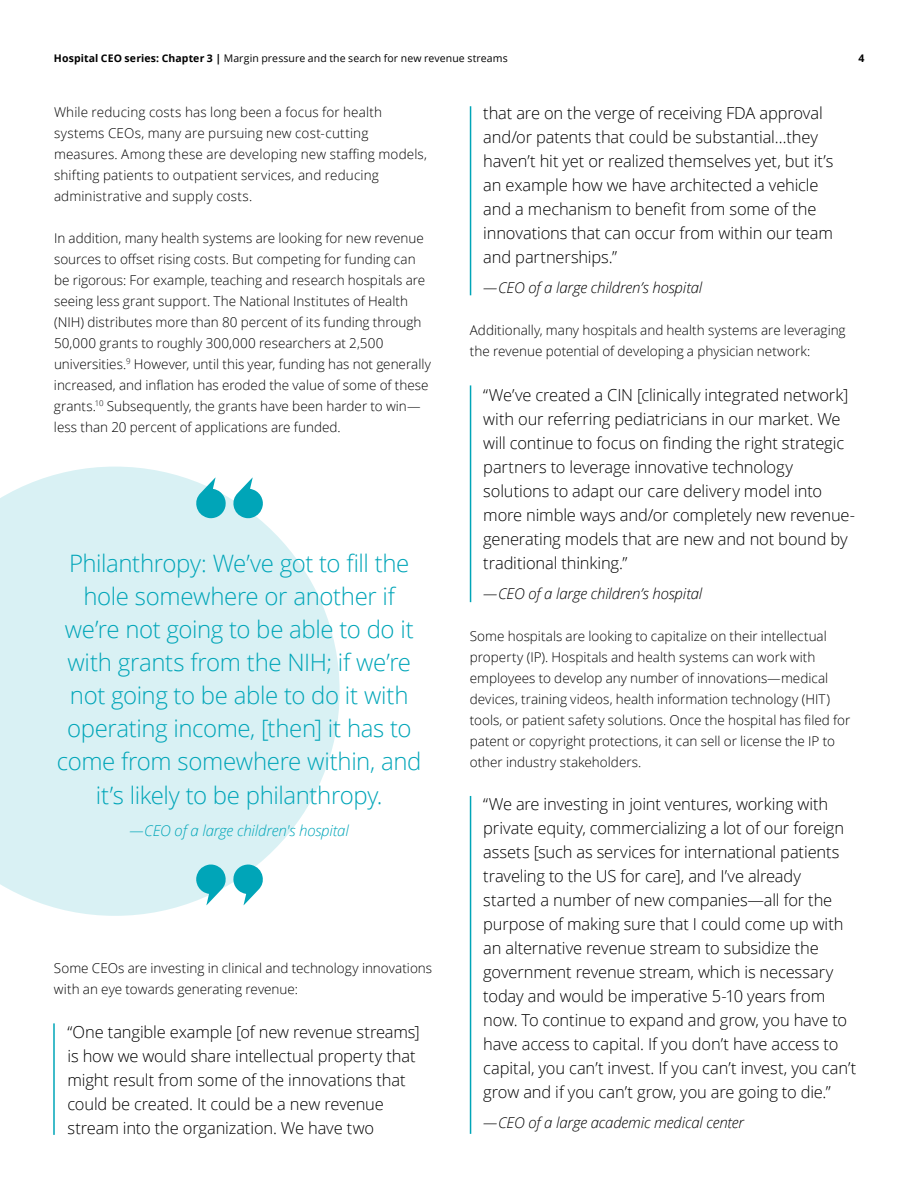
<style>
.page{position:relative;width:918px;height:1188px;background:#fff}
.page>*{position:absolute;margin:0;border:0;box-sizing:border-box;transform-origin:0 0}
.t1{font:300 24px/33.2px "Open Sans";letter-spacing:-.015em;color:#00a5b8;text-align:center}
.t2{font:300 16.5px/24px "Open Sans";letter-spacing:-.01em;color:#000}
.t3{font:italic 300 15px "Open Sans";letter-spacing:-.01em;color:#000}
.t4{font:italic 300 15px "Open Sans";letter-spacing:-.01em;color:#00a5b8}
.t5{font:300 13.5px/21px "Open Sans";color:#000}
.t6{font:10.5px "Open Sans";letter-spacing:.01em;color:#000}
.t7{font:700 10.5px "Open Sans";color:#000}
.s1{font-weight:700}
</style>
<div class="page">
<svg style="left:0;top:467px;width:340px;height:449px;background:#def2f5"></svg>
<svg style="left:233px;top:477px;width:30px;height:41px"></svg>
<svg style="left:196px;top:477px;width:30px;height:41px"></svg>
<svg style="left:196px;top:865px;width:30px;height:40px"></svg>
<svg style="left:233px;top:865px;width:31px;height:40px"></svg>
<hr style="left:53px;top:1023px;width:2px;height:112px;background:#00a5b8">
<hr style="left:470px;top:106px;width:1px;height:189px;background:#00a5b8">
<hr style="left:470px;top:385px;width:1px;height:217px;background:#00a5b8">
<hr style="left:470px;top:796px;width:1px;height:338px;background:#00a5b8">
<p class="t6" style="left:54px;top:51px;width:455px"><span class="s1">Hospital CEO series: Chapter 3 |</span> Margin pressure and the search for new revenue streams</p>
<p class="t7" style="left:858px;top:51px;width:7px">4</p>
<p class="t5" style="left:54px;top:101px;width:375px">While reducing costs has long been a focus for health systems CEOs, many are pursuing new cost-cutting measures. Among these are developing new staffing models, shifting patients to outpatient services, and reducing administrative and supply costs.</p>
<p class="t5" style="left:54px;top:227px;width:378px">In addition, many health systems are looking for new revenue sources to offset rising costs. But competing for funding can be rigorous: For example, teaching and research hospitals are seeing less grant support. The National Institutes of Health (NIH) distributes more than 80 percent of its funding through 50,000 grants to roughly 300,000 researchers at 2,500 universities.<sup>9</sup> However, until this year, funding has not generally increased, and inflation has eroded the value of some of these grants.<sup>10</sup> Subsequently, the grants have been harder to win— less than 20 percent of applications are funded.</p>
<p class="t1" style="left:57px;top:546px;width:366px">Philanthropy: We’ve got to fill the hole somewhere or another if we’re not going to be able to do it with grants from the NIH; if we’re not going to be able to do it with operating income, [then] it has to come from somewhere within, and it’s likely to be philanthropy.</p>
<p class="t4" style="left:130px;top:820px;width:221px">—CEO of a large children's hospital</p>
<p class="t5" style="left:54px;top:957px;width:380px">Some CEOs are investing in clinical and technology innovations with an eye towards generating revenue:</p>
<p class="t2" style="left:68px;top:1019px;width:354px">“One tangible example [of new revenue streams] is how we would share intellectual property that might result from some of the innovations that could be created. It could be a new revenue stream into the organization. We have two</p>
<p class="t2" style="left:483px;top:100px;width:352px">that are on the verge of receiving FDA approval and/or patents that could be substantial…they haven’t hit yet or realized themselves yet, but it’s an example how we have architected a vehicle and a mechanism to benefit from some of the innovations that can occur from within our team and partnerships.”</p>
<p class="t3" style="left:483px;top:277px;width:220px">—CEO of a large children’s hospital</p>
<p class="t5" style="left:470px;top:319px;width:377px">Additionally, many hospitals and health systems are leveraging the revenue potential of developing a physician network:</p>
<p class="t2" style="left:483px;top:382px;width:373px">“We’ve created a CIN [clinically integrated network] with our referring pediatricians in our market. We will continue to focus on finding the right strategic partners to leverage innovative technology solutions to adapt our care delivery model into more nimble ways and/or completely new revenue&shy;generating models that are new and not bound by traditional thinking.”</p>
<p class="t3" style="left:483px;top:583px;width:220px">—CEO of a large children’s hospital</p>
<p class="t5" style="left:470px;top:625px;width:382px">Some hospitals are looking to capitalize on their intellectual property (IP). Hospitals and health systems can work with employees to develop any number of innovations—medical devices, training videos, health information technology (HIT) tools, or patient safety solutions. Once the hospital has filed for patent or copyright protections, it can sell or license the IP to other industry stakeholders.</p>
<p class="t2" style="left:483px;top:792px;width:375px">“We are investing in joint ventures, working with private equity, commercializing a lot of our foreign assets [such as services for international patients traveling to the US for care], and I’ve already started a number of new companies—all for the purpose of making sure that I could come up with an alternative revenue stream to subsidize the government revenue stream, which is necessary today and would be imperative 5-10 years from now. To continue to expand and grow, you have to have access to capital. If you don’t have access to capital, you can’t invest. If you can’t invest, you can’t grow and if you can’t grow, you are going to die.”</p>
<p class="t3" style="left:483px;top:1113px;width:262px">—CEO of a large academic medical center</p>
</div>
